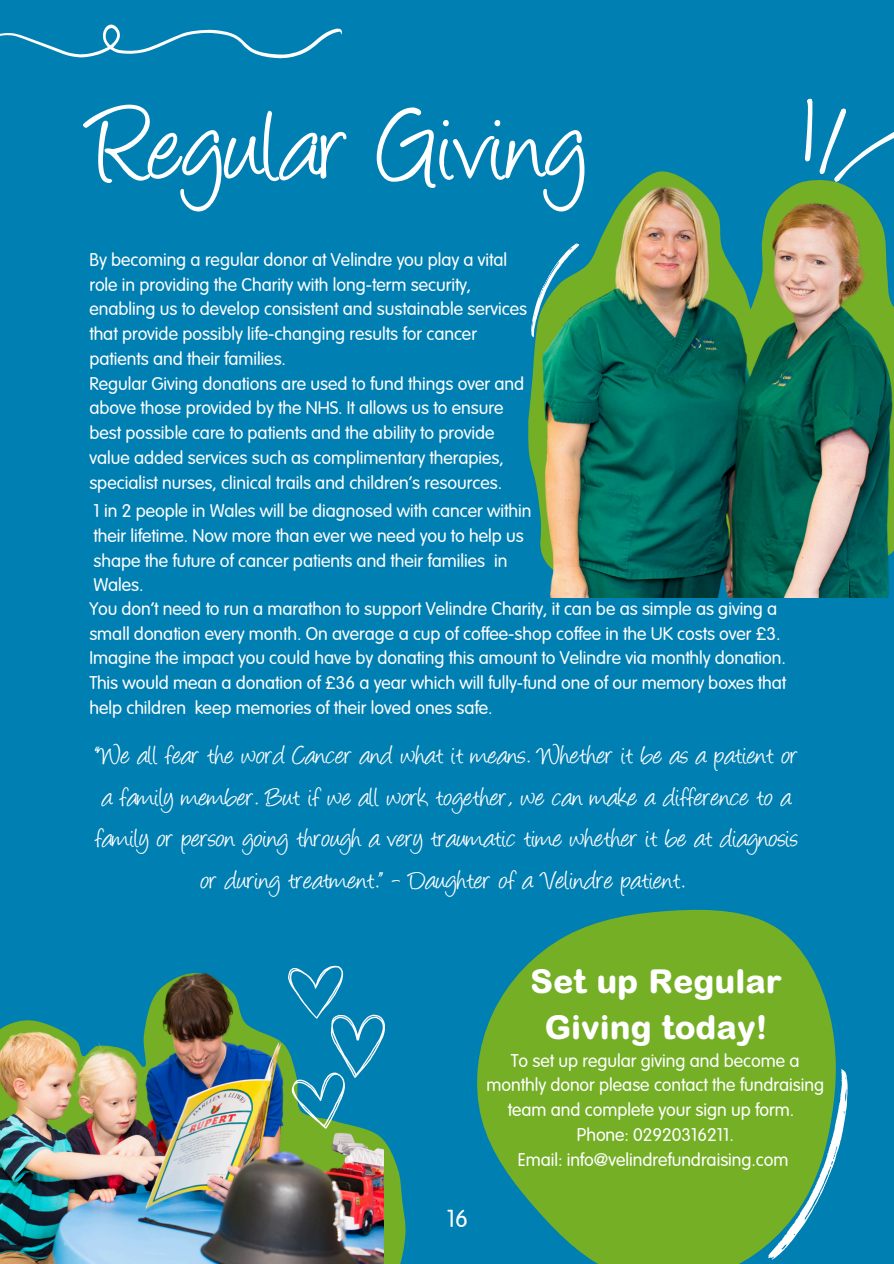
<style>
.page{position:relative;width:894px;height:1264px;background:#fff}
.page>*{position:absolute;margin:0;border:0;box-sizing:border-box;transform-origin:0 0}
.t1{font:114px "Angelina";color:#fff}
.t2{font:800 33px/46.2px "Arial Rounded MT Std";color:#fff;text-align:center}
.t3{font:30px/41.7px "Angelina";color:#fff;text-align:center}
.t4{font:24px "Arial Rounded";color:#fff}
.t5{font:18px/24.8px "Arial Rounded";color:#fff}
</style>
<div class="page">
<div style="left:0;top:0;width:893px;height:1263px;background:#007fb2"></div>
<img style="left:528px;top:171px;width:365px;height:426px">
<svg style="left:384px;top:1021px;width:22px;height:242px"></svg>
<img style="left:0;top:972px;width:384px;height:291px">
<svg style="left:477px;top:909px;width:359px;height:354px;fill:#74af26"></svg>
<svg style="left:288px;top:965px;width:96px;height:163px"></svg>
<svg style="left:761px;top:1068px;width:87px;height:195px"></svg>
<svg style="left:782px;top:98px;width:111px;height:87px"></svg>
<svg style="left:528px;top:238px;width:54px;height:100px"></svg>
<svg style="left:0;top:24px;width:341px;height:34px"></svg>
<p class="t1" style="left:89px;top:99px;width:500px">Regular Giving</p>
<p class="t5" style="left:89px;top:248px;width:439px">By becoming a regular donor at Velindre you play a vital role in providing the Charity with long-term security, enabling us to develop consistent and sustainable services that provide possibly life-changing results for cancer patients and their families.</p>
<p class="t5" style="left:89px;top:372px;width:436px">Regular Giving donations are used to fund things over and above those provided by the NHS. It allows us to ensure best possible care to patients and the ability to provide value added services such as complimentary therapies, specialist nurses, clinical trails and children's resources.</p>
<h1 class="t5" style="left:93px;top:500px;width:439px">1 in 2 people in Wales will be diagnosed with cancer within their lifetime. Now more than ever we need you to help us shape the future of cancer patients and their families in Wales.</h1>
<p class="t5" style="left:89px;top:597px;width:698px">You don’t need to run a marathon to support Velindre Charity, it can be as simple as giving a small donation every month. On average a cup of coffee-shop coffee in the UK costs over £3.<br>Imagine the impact you could have by donating this amount to Velindre via monthly donation.<br>This would mean a donation of £36 a year which will fully-fund one of our memory boxes that help children keep memories of their loved ones safe.</p>
<p class="t3" style="left:95px;top:737px;width:704px">“We all fear the word Cancer and what it means. Whether it be as a patient or a family member. But if we all work together, we can make a difference to a family or person going through a very traumatic time whether it be at diagnosis or during treatment.” - Daughter of a Velindre patient.</p>
<p class="t4" style="left:446px;top:1208px;width:23px">16</p>
<p class="t2" style="left:530px;top:962px;width:253px">Set up Regular<br>Giving today!</p>
<p class="t5" style="left:486px;top:1049px;width:339px;text-align:center">To set up regular giving and become a monthly donor please contact the fundraising team and complete your sign up form.</p>
<h3 class="t5" style="left:577px;top:1123px;width:158px">Phone: 02920316211.</h3>
<p class="t5" style="left:517px;top:1148px;width:272px">Email: info@velindrefundraising.com</p>
</div>
